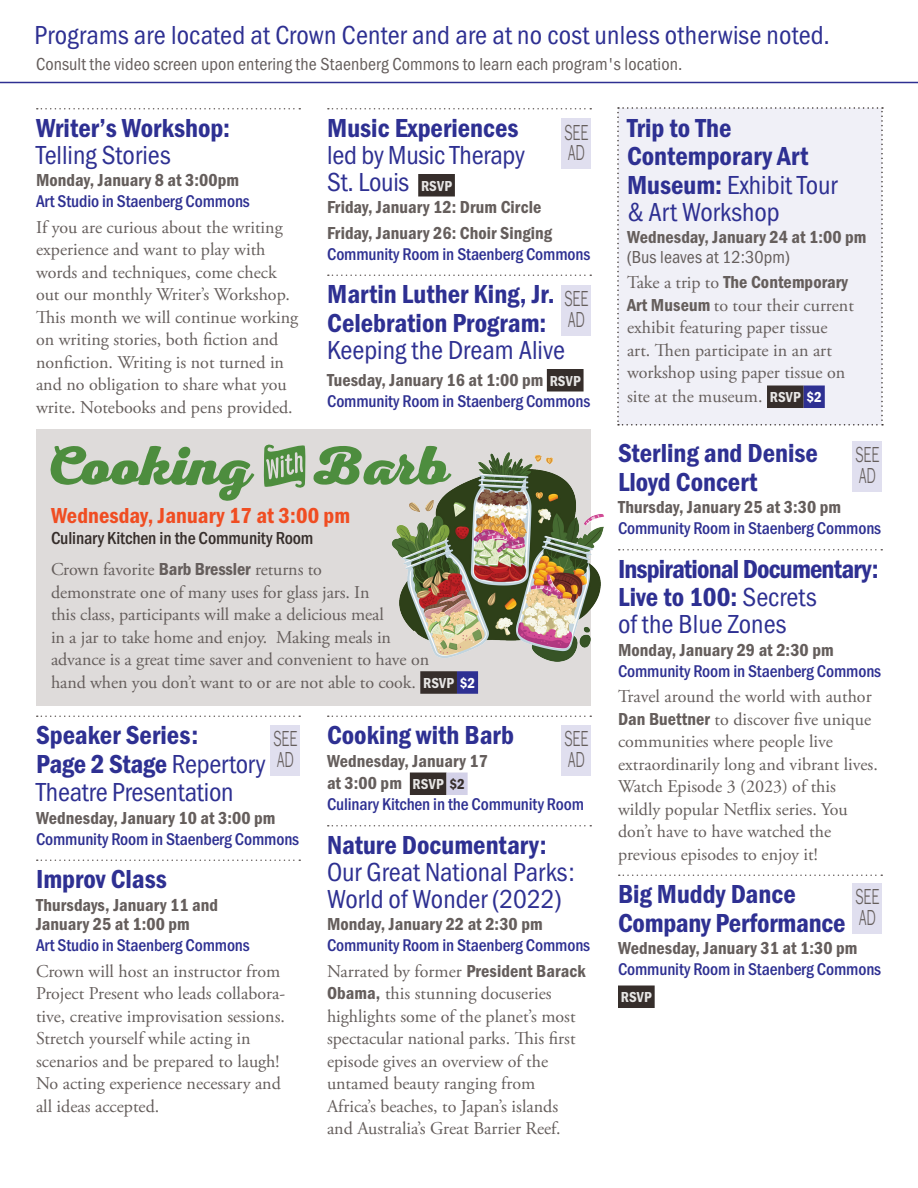
<style>
.page{position:relative;width:918px;height:1188px;background:#fff}
.page>*{position:absolute;margin:0;border:0;box-sizing:border-box;transform-origin:0 0}
.t1{font:55.5px "Nexa Rust Script H 1";color:#4d8d3e}
.t2{font:27px/27px "Franklin Gothic URW Cond";color:#2e3092}
.t3{font:27px/28.5px "Franklin Gothic URW Con Dem";color:#2e3092}
.t4{font:27px/28.5px "Franklin Gothic URW Con Dem";letter-spacing:-.03em;color:#2e3092}
.t5{font:300 22.5px/21px "Franklin Gothic URW";color:#655e5c;scale:.65 1}
.t6{font:22.5px "Franklin Gothic URW Con Dem";letter-spacing:.005em;color:#f04d22}
.t7{font:18px/22.5px "Adobe Garamond Pro";color:#655e5c}
.t8{font:18px/25.5px "Franklin Gothic URW Con Dem";letter-spacing:.005em;color:#655e5c}
.t9{font:18px "Franklin Gothic URW Cond";letter-spacing:.005em;color:#655e5c}
.t10{font:500 18px "Franklin Gothic URW Cond";letter-spacing:-.01em;color:#362e2b}
.t11{font:500 17.7px "Franklin Gothic URW Cond";letter-spacing:-.01em;color:#2e3092}
.t12{font:15px "Franklin Gothic URW Con Dem";color:#e7e6e5}
.s1{font-family:"Franklin Gothic URW Con Dem";font-size:15px;color:#e7e6e5}
.s2{font-size:15px;color:#e7e6e5}
.s3{font-family:"Nexa Rust Extras Words";font-size:54px}
.s4{font-family:"Franklin Gothic URW Con Dem"}
.s5{font-family:"Franklin Gothic URW Con Dem";font-size:15px;color:#fff}
.s6{font-family:"Franklin Gothic URW Cond"}
.s7{font-size:15px;color:#362e2b}
.s8{font-family:"Adobe Garamond Pro"}
</style>
<div class="page">
<hr style="left:0;top:82px;width:918px;height:1px;background:#2e3092">
<div style="left:617px;top:107px;width:266px;height:319px;background:#f0f0f7"></div>
<svg style="left:328px;top:108px;width:263px;height:2px"></svg>
<div style="left:418px;top:174px;width:37px;height:23px;background:#362e2b"></div>
<svg style="left:328px;top:275px;width:263px;height:1px"></svg>
<div style="left:547px;top:369px;width:37px;height:23px;background:#362e2b"></div>
<div style="left:767px;top:386px;width:37px;height:22px;background:#362e2b"></div>
<div style="left:804px;top:386px;width:21px;height:22px;background:#2e3092"></div>
<svg style="left:619px;top:549px;width:263px;height:2px"></svg>
<svg style="left:619px;top:875px;width:263px;height:1px"></svg>
<div style="left:618px;top:986px;width:37px;height:22px;background:#362e2b"></div>
<svg style="left:37px;top:108px;width:263px;height:2px"></svg>
<svg style="left:37px;top:716px;width:263px;height:1px"></svg>
<svg style="left:37px;top:860px;width:263px;height:1px"></svg>
<svg style="left:328px;top:716px;width:263px;height:1px"></svg>
<div style="left:410px;top:773px;width:37px;height:22px;background:#362e2b"></div>
<div style="left:447px;top:773px;width:21px;height:22px;background:#d3d1e8"></div>
<svg style="left:328px;top:825px;width:263px;height:2px"></svg>
<div style="left:36px;top:429px;width:555px;height:277px;background:#dedbda"></div>
<div style="left:420px;top:671px;width:37px;height:23px;background:#362e2b"></div>
<div style="left:457px;top:671px;width:21px;height:23px;background:#2e3092"></div>
<img style="left:391px;top:452px;width:213px;height:210px">
<div style="left:853px;top:883px;width:29px;height:51px;background:#e0dfef"></div>
<div style="left:562px;top:725px;width:29px;height:51px;background:#e0dfef"></div>
<div style="left:853px;top:441px;width:29px;height:51px;background:#e0dfef"></div>
<div style="left:562px;top:285px;width:29px;height:51px;background:#e0dfef"></div>
<div style="left:562px;top:118px;width:29px;height:52px;background:#e0dfef"></div>
<div style="left:271px;top:725px;width:29px;height:51px;background:#e0dfef"></div>
<h2 class="t2" style="left:34px;top:20px;width:797px">Programs are located at Crown Center and are at no cost unless otherwise noted.</h2>
<p class="t9" style="left:36px;top:51px;width:648px">Consult the video screen upon entering the Staenberg Commons to learn each program's location.</p>
<h2 class="t3" style="left:36px;top:112px;width:196px">Writer’s Workshop:</h2>
<h2 class="t2" style="left:36px;top:139px;width:136px">Telling Stories</h2>
<p class="t8" style="left:36px;top:166px;width:204px">Monday, January 8 at 3:00pm</p>
<p class="t11" style="left:36px;top:188px;width:215px">Art Studio in Staenberg Commons</p>
<p class="t7" style="left:36px;top:216px;width:264px">If you are curious about the writing experience and want to play with words and techniques, come check out our monthly Writer’s Workshop.<br>This month we will continue working on writing stories, both fiction and nonfiction. Writing is not turned in and no obligation to share what you write. Notebooks and pens provided.</p>
<h2 class="t3" style="left:327px;top:112px;width:193px">Music Experiences</h2>
<h2 class="t2" style="left:327px;top:139px;width:199px">led by Music Therapy<br>St. Louis <span class="s1">RSVP</span></h2>
<p class="t8" style="left:327px;top:193px;width:227px">Friday, January 12: Drum Circle<br>Friday, January 26: Choir Singing</p>
<p class="t11" style="left:327px;top:241px;width:265px">Community Room in Staenberg Commons</p>
<h2 class="t3" style="left:327px;top:279px;width:229px">Martin Luther King, Jr.<br>Celebration Program:</h2>
<h2 class="t2" style="left:327px;top:334px;width:239px">Keeping the Dream Alive</h2>
<p class="t8" style="left:327px;top:366px;width:255px">Tuesday, January 16 at 1:00 pm <span class="s2">RSVP</span></p>
<p class="t11" style="left:327px;top:388px;width:265px">Community Room in Staenberg Commons</p>
<p class="t5" style="left:564px;top:121px;width:39px">SEE<br>AD</p>
<p class="t5" style="left:564px;top:288px;width:39px">SEE<br>AD</p>
<h1 class="t1" style="left:46px;top:433px;width:404px">Cooking <span class="s3">l</span>Barb</h1>
<p class="t6" style="left:51px;top:500px;width:301px">Wednesday, January 17 at 3:00 pm</p>
<p class="t10" style="left:51px;top:525px;width:264px">Culinary Kitchen in the Community Room</p>
<p class="t7" style="left:51px;top:559px;width:426px">Crown favorite <span class="s4">Barb Bressler</span> returns to<br>demonstrate one of many uses for glass jars. In<br>this class, participants will make a delicious meal<br>in a jar to take home and enjoy. Making meals in<br>advance is a great time saver and convenient to have on<br>hand when you don’t want to or are not able to cook. <span class="s1">RSVP</span> <span class="s5">$2</span></p>
<h2 class="t3" style="left:36px;top:720px;width:231px">Speaker Series:<br>Page 2 Stage <span class="s6">Repertory</span></h2>
<h2 class="t2" style="left:36px;top:777px;width:199px">Theatre Presentation</h2>
<p class="t8" style="left:36px;top:804px;width:241px">Wednesday, January 10 at 3:00 pm</p>
<p class="t11" style="left:36px;top:826px;width:265px">Community Room in Staenberg Commons</p>
<h2 class="t3" style="left:36px;top:864px;width:133px">Improv Class</h2>
<p class="t8" style="left:36px;top:894px;width:184px;line-height:19.5px">Thursdays, January 11 and<br>January 25 at 1:00 pm</p>
<p class="t11" style="left:36px;top:932px;width:215px">Art Studio in Staenberg Commons</p>
<p class="t7" style="left:36px;top:960px;width:251px">Crown will host an instructor from Project Present who leads collabora&shy;tive, creative improvisation sessions.<br>Stretch yourself while acting in scenarios and be prepared to laugh!<br>No acting experience necessary and all ideas accepted.</p>
<p class="t5" style="left:273px;top:728px;width:39px">SEE<br>AD</p>
<h2 class="t3" style="left:327px;top:720px;width:188px">Cooking with Barb</h2>
<p class="t8" style="left:327px;top:748px;width:162px;line-height:22.5px">Wednesday, January 17 at 3:00 pm <span class="s2">RSVP</span> <span class="s7">$2</span></p>
<p class="t11" style="left:327px;top:791px;width:259px">Culinary Kitchen in the Community Room</p>
<h2 class="t3" style="left:327px;top:829px;width:221px">Nature Documentary:</h2>
<h2 class="t2" style="left:327px;top:856px;width:249px">Our Great National Parks:<br>World of Wonder (2022)</h2>
<p class="t8" style="left:327px;top:910px;width:217px">Monday, January 22 at 2:30 pm</p>
<p class="t11" style="left:327px;top:932px;width:265px">Community Room in Staenberg Commons</p>
<p class="t7" style="left:327px;top:960px;width:260px">Narrated by former <span class="s4">President Barack Obama,</span> this stunning docuseries highlights some of the planet’s most spectacular national parks. This first episode gives an overview of the untamed beauty ranging from Africa’s beaches, to Japan’s islands and Australia’s Great Barrier Reef.</p>
<p class="t5" style="left:564px;top:728px;width:39px">SEE<br>AD</p>
<h2 class="t3" style="left:627px;top:112px;width:183px">Trip to The<br>Contemporary Art</h2>
<h2 class="t2" style="left:627px;top:169px;width:212px"><span class="s4">Museum:</span> Exhibit Tour &amp; Art Workshop</h2>
<p class="t8" style="left:627px;top:223px;width:241px">Wednesday, January 24 at 1:00 pm</p>
<p class="t9" style="left:627px;top:244px;width:164px">(Bus leaves at 12:30pm)</p>
<p class="t8" style="left:627px;top:268px;width:223px"><span class="s8">Take a trip to</span> The Contemporary</p>
<p class="t7" style="left:627px;top:294px;width:228px"><span class="s4">Art Museum</span> to tour their current exhibit featuring paper tissue art. Then participate in an art workshop using paper tissue on site at the museum. <span class="s1">RSVP</span> <span class="s5">$2</span></p>
<h2 class="t3" style="left:618px;top:438px;width:201px">Sterling and Denise<br>Lloyd Concert</h2>
<p class="t8" style="left:618px;top:493px;width:225px">Thursday, January 25 at 3:30 pm</p>
<p class="t11" style="left:618px;top:515px;width:265px">Community Room in Staenberg Commons</p>
<h2 class="t4" style="left:618px;top:553px;width:262px">Inspirational Documentary:<br>Live to 100: <span class="s6">Secrets</span></h2>
<h2 class="t2" style="left:618px;top:609px;width:170px">of the Blue Zones</h2>
<p class="t8" style="left:618px;top:636px;width:217px">Monday, January 29 at 2:30 pm</p>
<p class="t11" style="left:618px;top:658px;width:265px">Community Room in Staenberg Commons</p>
<p class="t7" style="left:618px;top:686px;width:261px">Travel around the world with author <span class="s4">Dan Buettner</span> to discover five unique communities where people live extraordinarily long and vibrant lives.<br>Watch Episode 3 (2023) of this wildly popular Netflix series. You don’t have to have watched the previous episodes to enjoy it!</p>
<h2 class="t3" style="left:618px;top:879px;width:229px">Big Muddy Dance<br>Company Performance</h2>
<p class="t8" style="left:618px;top:934px;width:241px">Wednesday, January 31 at 1:30 pm</p>
<p class="t11" style="left:618px;top:956px;width:265px">Community Room in Staenberg Commons</p>
<p class="t12" style="left:621px;top:987px;width:33px">RSVP</p>
<p class="t5" style="left:855px;top:444px;width:39px">SEE<br>AD</p>
<p class="t5" style="left:855px;top:885px;width:39px">SEE<br>AD</p>
</div>
